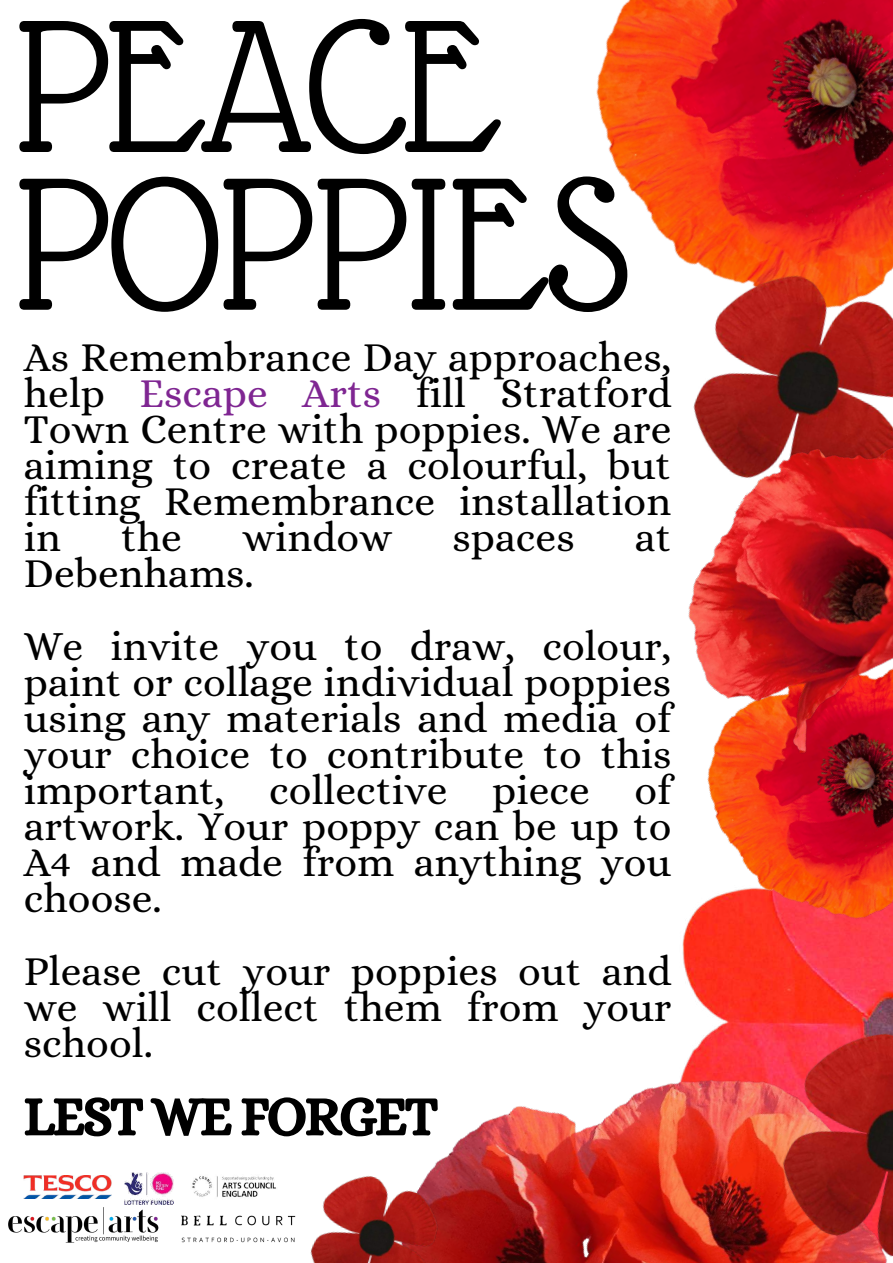
<style>
.page{position:relative;width:893px;height:1263px;background:#fff}
.page>*{position:absolute;margin:0;border:0;box-sizing:border-box;transform-origin:0 0}
.t1{font:205.35px/157.7px "Glass Antiqua";letter-spacing:-.015em;color:#000}
.t2{font:54px "CA Generated";letter-spacing:-.035em;color:#000}
.t3{font:41.47px/36.2px "Alice";color:#000;text-align:justify}
.s1{color:#7f2692}
</style>
<div class="page">
<img style="left:596px;top:0;width:297px;height:254px">
<img style="left:8px;top:1203px;width:156px;height:40px">
<img style="left:688px;top:881px;width:205px;height:42px">
<img style="left:676px;top:254px;width:217px;height:128px">
<img style="left:435px;top:923px;width:458px;height:340px">
<img style="left:688px;top:382px;width:205px;height:499px">
<img style="left:310px;top:1164px;width:140px;height:99px">
<img style="left:125px;top:1172px;width:49px;height:32px">
<img style="left:181px;top:1215px;width:115px;height:28px">
<img style="left:24px;top:1175px;width:87px;height:23px">
<img style="left:192px;top:1176px;width:84px;height:21px">
<img style="left:761px;top:1011px;width:132px;height:252px">
<h1 class="t1" style="left:14px;top:8px;width:616px">PEACE<br>POPPIES</h1>
<p class="t3" style="left:24px;top:338px;width:649px">As Remembrance Day approaches, help <span class="s1">Escape Arts</span> fill Stratford Town Centre with poppies. We are aiming to create a colourful, but fitting Remembrance installation in</p>
<p class="t3" style="left:121px;top:519px;width:62px">the</p>
<p class="t3" style="left:242px;top:519px;width:152px">window</p>
<p class="t3" style="left:452px;top:519px;width:124px">spaces</p>
<p class="t3" style="left:635px;top:519px;width:38px">at</p>
<p class="t3" style="left:24px;top:537px;width:649px;line-height:72.2px">Debenhams.<br>We invite you to draw, colour,</p>
<p class="t3" style="left:24px;top:663px;width:649px">paint or collage individual poppies using any materials and media of your choice to contribute to this important, collective piece of artwork. Your poppy can be up to A4 and made from anything you choose.</p>
<p class="t3" style="left:24px;top:952px;width:649px">Please cut your poppies out and we will collect them from your school.</p>
<h2 class="t2" style="left:24px;top:1085px;width:415px">LEST WE FORGET</h2>
</div>
